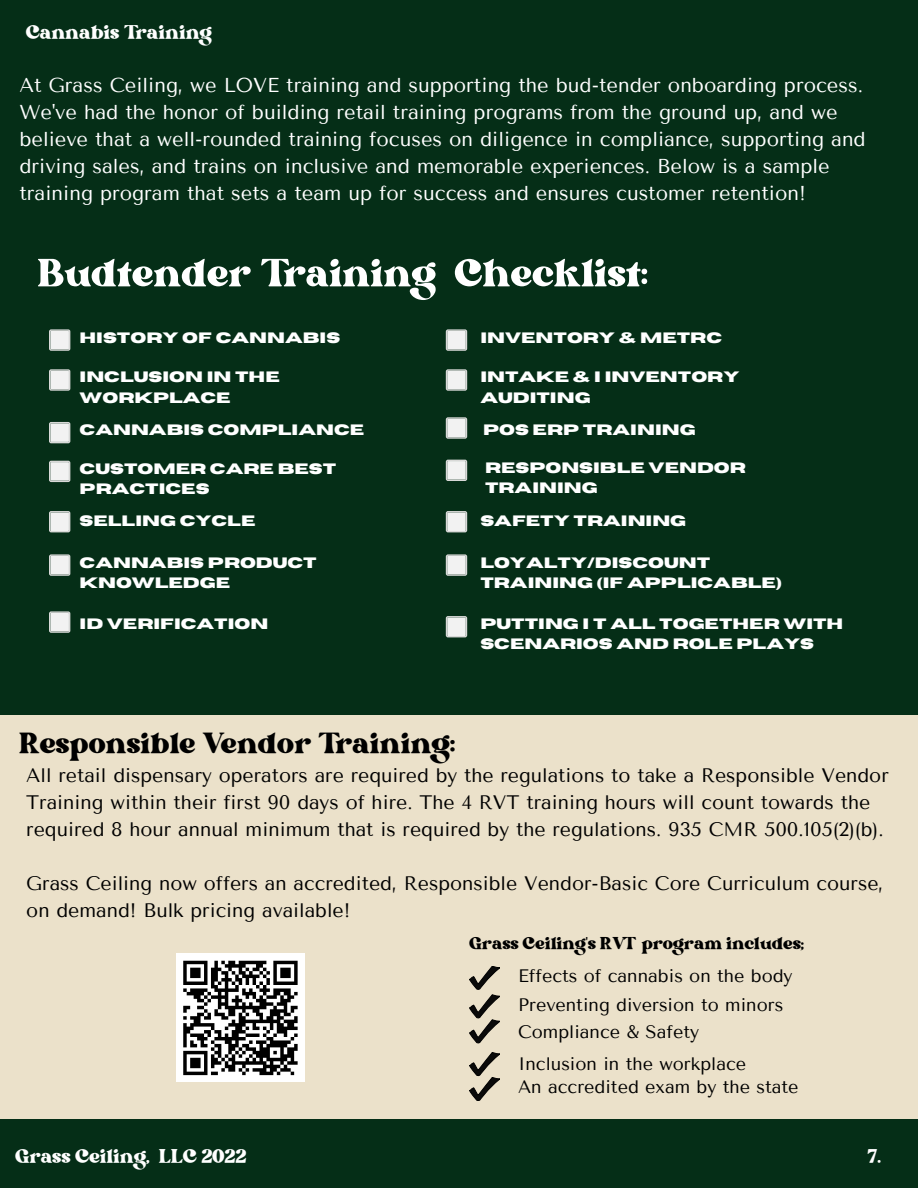
<style>
.page{position:relative;width:918px;height:1188px;background:#052e17}
.page>*{position:absolute;margin:0;border:0;box-sizing:border-box;transform-origin:0 0}
.t1{font:54px "Bright";color:#fff}
.t2{font:40.5px "Bright";color:#000}
.t3{font:27px "Bright";color:#fff}
.t4{font:24px "Bright";color:#000}
.t5{font:20.1px/27px "Tenor Sans";color:#fff}
.t6{font:19.5px/27px "Tenor Sans";color:#000}
.t7{font:18px/28.5px "Tenor Sans";color:#000}
.t8{font:700 15px/20.2px "Horizon";color:#fff}
</style>
<div class="page">
<div style="left:0;top:715px;width:918px;height:404px;background:#ebe1ca"></div>
<svg style="left:470px;top:966px;width:30px;height:77px"></svg>
<svg style="left:470px;top:1052px;width:30px;height:49px"></svg>
<svg style="left:49px;top:329px;width:21px;height:22px"></svg>
<svg style="left:49px;top:422px;width:21px;height:21px"></svg>
<svg style="left:446px;top:329px;width:21px;height:22px"></svg>
<svg style="left:49px;top:461px;width:21px;height:21px"></svg>
<svg style="left:49px;top:511px;width:21px;height:21px"></svg>
<svg style="left:49px;top:554px;width:21px;height:22px"></svg>
<svg style="left:446px;top:417px;width:21px;height:22px"></svg>
<svg style="left:446px;top:511px;width:21px;height:21px"></svg>
<svg style="left:446px;top:554px;width:21px;height:22px"></svg>
<svg style="left:49px;top:369px;width:21px;height:22px"></svg>
<svg style="left:446px;top:616px;width:21px;height:21px"></svg>
<svg style="left:446px;top:460px;width:21px;height:21px"></svg>
<svg style="left:446px;top:369px;width:21px;height:22px"></svg>
<svg style="left:49px;top:611px;width:21px;height:22px"></svg>
<div style="left:176px;top:954px;width:129px;height:128px;background:#fff"></div>
<svg style="left:183px;top:960px;width:115px;height:116px"></svg>
<h3 class="t3" style="left:26px;top:21px;width:188px">Cannabis Training</h3>
<p class="t5" style="left:19px;top:72px;width:848px">At Grass Ceiling, we LOVE training and supporting the bud-tender onboarding process.<br>We've had the honor of building retail training programs from the ground up, and we believe that a well-rounded training focuses on diligence in compliance, supporting and driving sales, and trains on inclusive and memorable experiences. Below is a sample training program that sets a team up for success and ensures customer retention!</p>
<h1 class="t1" style="left:38px;top:250px;width:612px">Budtender Training Checklist:</h1>
<p class="t8" style="left:80px;top:328px;width:262px">HISTORY OF CANNABIS</p>
<p class="t8" style="left:480px;top:328px;width:243px">INVENTORY &amp; METRC</p>
<p class="t8" style="left:80px;top:368px;width:202px">INCLUSION IN THE<br>WORKPLACE</p>
<p class="t8" style="left:480px;top:368px;width:261px">INTAKE &amp; I INVENTORY<br>AUDITING</p>
<p class="t8" style="left:80px;top:420px;width:286px">CANNABIS COMPLIANCE</p>
<p class="t8" style="left:483px;top:420px;width:214px">POS ERP TRAINING</p>
<p class="t8" style="left:80px;top:459px;width:258px">CUSTOMER CARE BEST<br>PRACTICES</p>
<p class="t8" style="left:80px;top:512px;width:177px">SELLING CYCLE</p>
<p class="t8" style="left:80px;top:553px;width:239px">CANNABIS PRODUCT<br>KNOWLEDGE</p>
<p class="t8" style="left:485px;top:458px;width:262px">RESPONSIBLE VENDOR<br>TRAINING</p>
<p class="t8" style="left:480px;top:512px;width:207px">SAFETY TRAINING</p>
<p class="t8" style="left:480px;top:553px;width:303px">LOYALTY/DISCOUNT<br>TRAINING (IF APPLICABLE)</p>
<p class="t8" style="left:80px;top:614px;width:190px">ID VERIFICATION</p>
<p class="t8" style="left:480px;top:614px;width:364px">PUTTING I T ALL TOGETHER WITH<br>SCENARIOS AND ROLE PLAYS</p>
<h2 class="t2" style="left:19px;top:726px;width:438px">Responsible Vendor Training:</h2>
<p class="t6" style="left:26px;top:762px;width:864px">All retail dispensary operators are required by the regulations to take a Responsible Vendor<br>Training within their first 90 days of hire. The 4 RVT training hours will count towards the required 8 hour annual minimum that is required by the regulations. 935 CMR 500.105(2)(b).</p>
<p class="t6" style="left:26px;top:870px;width:859px">Grass Ceiling now offers an accredited, Responsible Vendor-Basic Core Curriculum course, on demand! Bulk pricing available!</p>
<p class="t4" style="left:470px;top:933px;width:336px">Grass Ceiling's RVT program includes;</p>
<p class="t7" style="left:518px;top:962px;width:276px">Effects of cannabis on the body<br>Preventing diversion to minors</p>
<p class="t7" style="left:518px;top:1016px;width:230px;line-height:31.7px">Compliance &amp; Safety<br>Inclusion in the workplace</p>
<p class="t7" style="left:518px;top:1073px;width:282px">An accredited exam by the state</p>
<h3 class="t3" style="left:15px;top:1144px;width:233px">Grass Ceiling, LLC 2022</h3>
<h3 class="t3" style="left:868px;top:1144px;width:15px">7.</h3>
</div>
